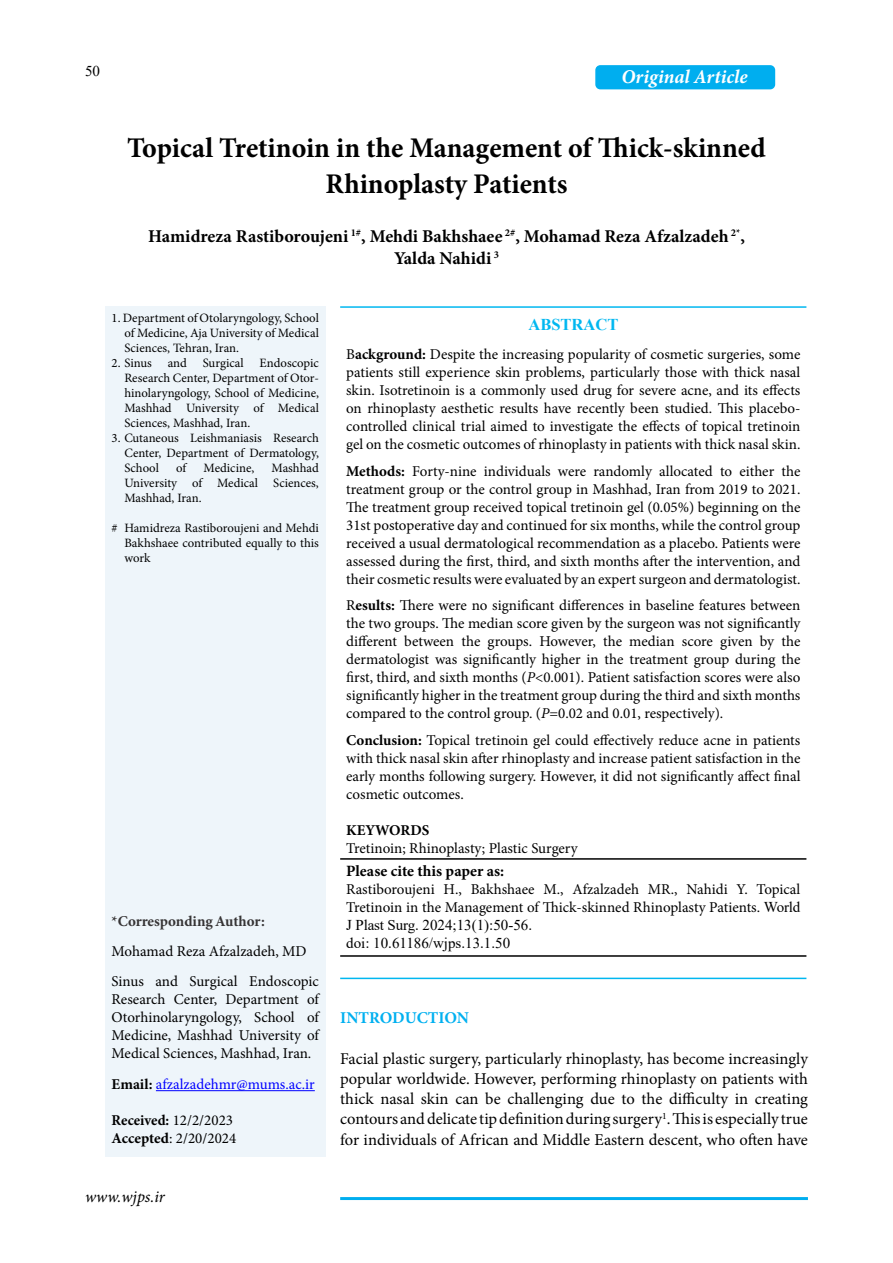
<style>
.page{position:relative;width:893px;height:1263px;background:#fff}
.page>*{position:absolute;margin:0;border:0;box-sizing:border-box;transform-origin:0 0}
.t1{font:700 28.5px/36px "Minion Pro";color:#000;text-align:center}
.t2{font:italic 700 19.5px "Minion Pro";color:#fff}
.t3{font:700 18px/22.5px "Minion Pro";color:#000;text-align:center}
.t4{font:16.5px/20.2px "Minion Pro";color:#000;text-align:justify}
.t5{font:700 16.5px "Minion Pro";color:#00b0f0}
.t6{font:italic 16.5px "Minion Pro";letter-spacing:.005em;color:#000}
.t7{font:700 16.5px "Times New Roman";color:#00b7f0}
.t8{font:700 15.75px "Minion Pro";color:#000}
.t9{font:15px/18px "Minion Pro";color:#000;text-align:justify}
.t10{font:15px/18px "Times New Roman";color:#000}
.t11{font:15px "Minion Pro";color:#00f}
.t12{font:700 15px "Minion Pro";color:#363435}
.t13{font:700 15px "Minion Pro";color:#000}
.t14{font:12.75px/15px "Minion Pro";color:#000;text-align:justify}
.s1{font-weight:700;color:#000}
.s2{font-weight:700}
.s3{font-style:italic}
.s4{font-family:"Times New Roman"}
</style>
<div class="page">
<div style="left:105px;top:306px;width:220px;height:851px;background:#eef5fa"></div>
<hr style="left:156px;top:1090px;width:159px;height:1px;background:#00f">
<div style="left:596px;top:66px;width:178px;height:23px;background:#00aeef;border-radius:4px"></div>
<div style="left:595px;top:65px;width:180px;height:24px;border:2px solid #00aeef;border-radius:4px"></div>
<hr style="left:340px;top:306px;width:466px;height:2px;background:#00b7f0">
<hr style="left:340px;top:858px;width:466px;height:2px;background:#000">
<hr style="left:340px;top:955px;width:466px;height:2px;background:#000">
<hr style="left:340px;top:978px;width:466px;height:1px;background:#00b7f0">
<hr style="left:340px;top:1197px;width:468px;height:3px;background:#00aeef">
<p class="t10" style="left:85px;top:61px;width:16px">50</p>
<h2 class="t2" style="left:621px;top:63px;width:128px">Original Article</h2>
<h1 class="t1" style="left:127px;top:129px;width:640px">Topical Tretinoin in the Management of Thick-skinned<br>Rhinoplasty Patients</h1>
<p class="t3" style="left:148px;top:224px;width:598px">Hamidreza Rastiboroujeni <sup>1#</sup>, Mehdi Bakhshaee <sup>2#</sup>, Mohamad Reza Afzalzadeh <sup>2*</sup>,<br>Yalda Nahidi <sup>3</sup></p>
<p class="t14" style="left:124px;top:310px;width:196px;text-indent:-13px">1. Department of Otolaryngology, School of Medicine, Aja University of Medical Sciences, Tehran, Iran.</p>
<p class="t14" style="left:124px;top:355px;width:196px;text-indent:-13px">2. Sinus and Surgical Endoscopic Research Center, Department of Otor&shy;hinolaryngology, School of Medicine, Mashhad University of Medical Sciences, Mashhad, Iran.</p>
<p class="t14" style="left:124px;top:430px;width:196px;text-indent:-13px">3. Cutaneous Leishmaniasis Research Center, Department of Dermatology, School</p>
<p class="t14" style="left:124px;top:460px;width:196px;text-indent:147px">Mashhad University of Medical Sciences, Mashhad, Iran.</p>
<p class="t14" style="left:124px;top:520px;width:196px;text-indent:-13px"># Hamidreza Rastiboroujeni and Mehdi Bakhshaee contributed equally to this work</p>
<p class="t14" style="left:176px;top:460px;width:12px">of</p>
<p class="t14" style="left:204px;top:460px;width:52px">Medicine,</p>
<p class="t12" style="left:112px;top:910px;width:155px">*Corresponding Author:</p>
<p class="t9" style="left:112px;top:935px;width:209px;line-height:30.8px">Mohamad Reza Afzalzadeh, MD<br>Sinus and Surgical Endoscopic</p>
<p class="t9" style="left:112px;top:991px;width:209px">Research Center, Department of Otorhinolaryngology, School of Medicine, Mashhad University of Medical Sciences, Mashhad, Iran.</p>
<p class="t11" style="left:112px;top:1074px;width:205px"><span class="s1">Email:</span> afzalzadehmr@mums.ac.ir</p>
<p class="t9" style="left:112px;top:1111px;width:126px"><span class="s2">Received:</span> 12/2/2023<br><span class="s2">Accepted</span>: 2/20/2024</p>
<p class="t7" style="left:528px;top:313px;width:91px">ABSTRACT</p>
<p class="t9" style="left:346px;top:346px;width:456px">B<span class="s2">ackground:</span> Despite the increasing popularity of cosmetic surgeries, some patients still experience skin problems, particularly those with thick nasal skin. Isotretinoin is a commonly used drug for severe acne, and its effects on rhinoplasty aesthetic results have recently been studied. This placebo&shy;controlled clinical trial aimed to investigate the effects of topical tretinoin gel on the cosmetic outcomes of rhinoplasty in patients with thick nasal skin.</p>
<p class="t9" style="left:346px;top:462px;width:456px"><span class="s2">Methods:</span> Forty-nine individuals were randomly allocated to either the treatment group or the control group in Mashhad, Iran from 2019 to 2021.<br>The treatment group received topical tretinoin gel (0.05%) beginning on the 31st postoperative day and continued for six months, while the control group received a usual dermatological recommendation as a placebo. Patients were assessed during the first, third, and sixth months after the intervention, and their cosmetic results were evaluated by an expert surgeon and dermatologist.</p>
<p class="t9" style="left:346px;top:597px;width:456px">R<span class="s2">esults:</span> There were no significant differences in baseline features between the two groups. The median score given by the surgeon was not significantly different between the groups. However, the median score given by the dermatologist was significantly higher in the treatment group during the first, third, and sixth months (<span class="s3">P</span>&lt;0.001). Patient satisfaction scores were also significantly higher in the treatment group during the third and sixth months compared to the control group. (<span class="s3">P</span>=0.02 and 0.01, respectively).</p>
<p class="t9" style="left:346px;top:731px;width:456px"><span class="s2">Conclusion:</span> Topical tretinoin gel could effectively reduce acne in patients with thick nasal skin after rhinoplasty and increase patient satisfaction in the early months following surgery. However, it did not significantly affect final cosmetic outcomes.</p>
<p class="t13" style="left:346px;top:819px;width:85px">KEYWORDS</p>
<p class="t9" style="left:346px;top:839px;width:233px">Tretinoin; Rhinoplasty; Plastic Surgery</p>
<p class="t8" style="left:346px;top:860px;width:159px">Please cite this paper as:</p>
<p class="t9" style="left:346px;top:881px;width:456px">Rastiboroujeni H., Bakhshaee M., Afzalzadeh MR., Nahidi Y. Topical<br>Tretinoin in the Management of Thick-skinned Rhinoplasty Patients. <span class="s4">World</span></p>
<p class="t10" style="left:346px;top:916px;width:188px">J Plast Surg. 2024;13(1):50-56. doi: 10.61186/wjps.13.1.50</p>
<p class="t5" style="left:340px;top:1006px;width:130px">INTRODUCTION</p>
<p class="t4" style="left:340px;top:1048px;width:469px">Facial plastic surgery, particularly rhinoplasty, has become increasingly popular worldwide. However, performing rhinoplasty on patients with thick nasal skin can be challenging due to the difficulty in creating contours and delicate tip definition during surgery<sup>1</sup>. This is especially true for individuals of African and Middle Eastern descent, who often have</p>
<p class="t6" style="left:85px;top:1185px;width:81px">www.wjps.ir</p>
</div>
